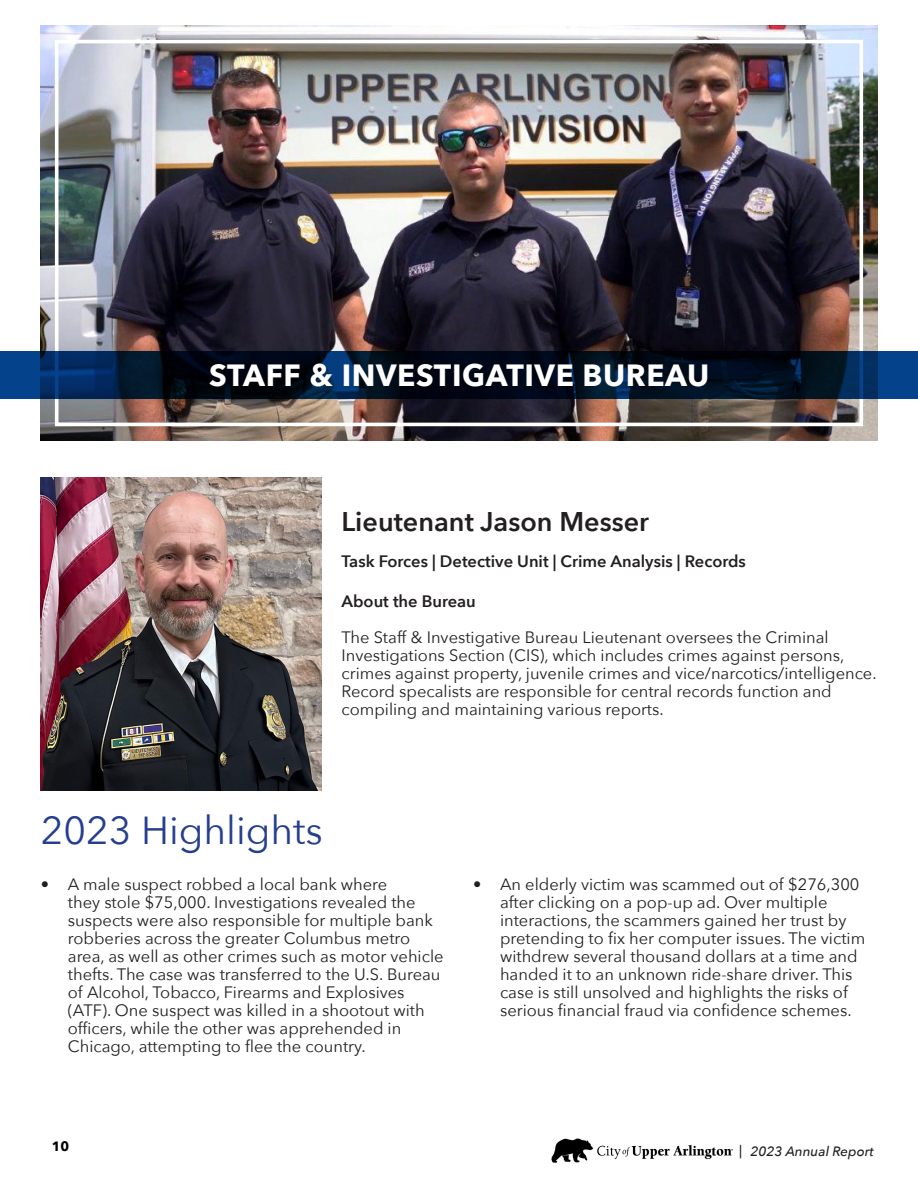
<style>
.page{position:relative;width:918px;height:1188px;background:#fff}
.page>*{position:absolute;margin:0;border:0;box-sizing:border-box;transform-origin:0 0}
.t1{font:39px "Avenir Next";color:#253f8e}
.t2{font:700 30.6px "Avenir Next";letter-spacing:.02em;color:#fff}
.t3{font:600 27px "Avenir Next";color:#231f20}
.t4{font:16.5px/18px "Avenir Next";color:#231f20}
.t5{font:600 16.5px "Avenir Next";color:#231f20}
.t6{font:italic 500 13.5px "Avenir Next";color:#231f20}
.t7{font:700 13.5px "Avenir Next";color:#000}
.s1{font-style:normal}
</style>
<div class="page">
<img style="left:551px;top:1138px;width:182px;height:25px">
<img style="left:40px;top:25px;width:838px;height:416px">
<div style="left:55px;top:40px;width:808px;height:386px;border:4px solid #fff"></div>
<svg style="left:0;top:351px;width:917px;height:48px;background:#011631"></svg>
<img style="left:41px;top:477px;width:280px;height:313px">
<hr style="left:917px;top:351px;width:1px;height:48px;background:#05428c">
<p class="t2" style="left:209px;top:348px;width:502px">STAFF &amp; INVESTIGATIVE BUREAU</p>
<p class="t3" style="left:342px;top:498px;width:309px">Lieutenant Jason Messer</p>
<p class="t5" style="left:342px;top:547px;width:406px">Task Forces | Detective Unit | Crime Analysis | Records</p>
<p class="t5" style="left:342px;top:587px;width:136px">About the Bureau</p>
<p class="t4" style="left:342px;top:627px;width:537px">The Staff &amp; Investigative Bureau Lieutenant oversees the Criminal Investigations Section (CIS), which includes crimes against persons, crimes against property, juvenile crimes and vice/narcotics/intelligence.<br>Record specalists are responsible for central records function and compiling and maintaining various reports.</p>
<p class="t1" style="left:41px;top:797px;width:284px">2023 Highlights</p>
<p class="t4" style="left:68px;top:875px;width:377px;text-indent:-27px">• A male suspect robbed a local bank where<br>they stole $75,000. Investigations revealed the suspects were also responsible for multiple bank robberies across the greater Columbus metro area, as well as other crimes such as motor vehicle thefts. The case was transferred to the U.S. Bureau of Alcohol, Tobacco, Firearms and Explosives (ATF). One suspect was killed in a shootout with officers, while the other was apprehended in Chicago, attempting to flee the country.</p>
<p class="t4" style="left:500px;top:875px;width:367px;text-indent:-27px">• An elderly victim was scammed out of $276,300 after clicking on a pop-up ad. Over multiple interactions, the scammers gained her trust by pretending to fix her computer issues. The victim withdrew several thousand dollars at a time and handed it to an unknown ride-share driver. This case is still unsolved and highlights the risks of serious financial fraud via confidence schemes.</p>
<p class="t7" style="left:52px;top:1134px;width:19px">10</p>
<p class="t6" style="left:739px;top:1139px;width:135px"><span class="s1">|</span> 2022 Annual Report</p>
<p class="t6" style="left:750px;top:1140px;width:125px">2023 Annual Report</p>
</div>
